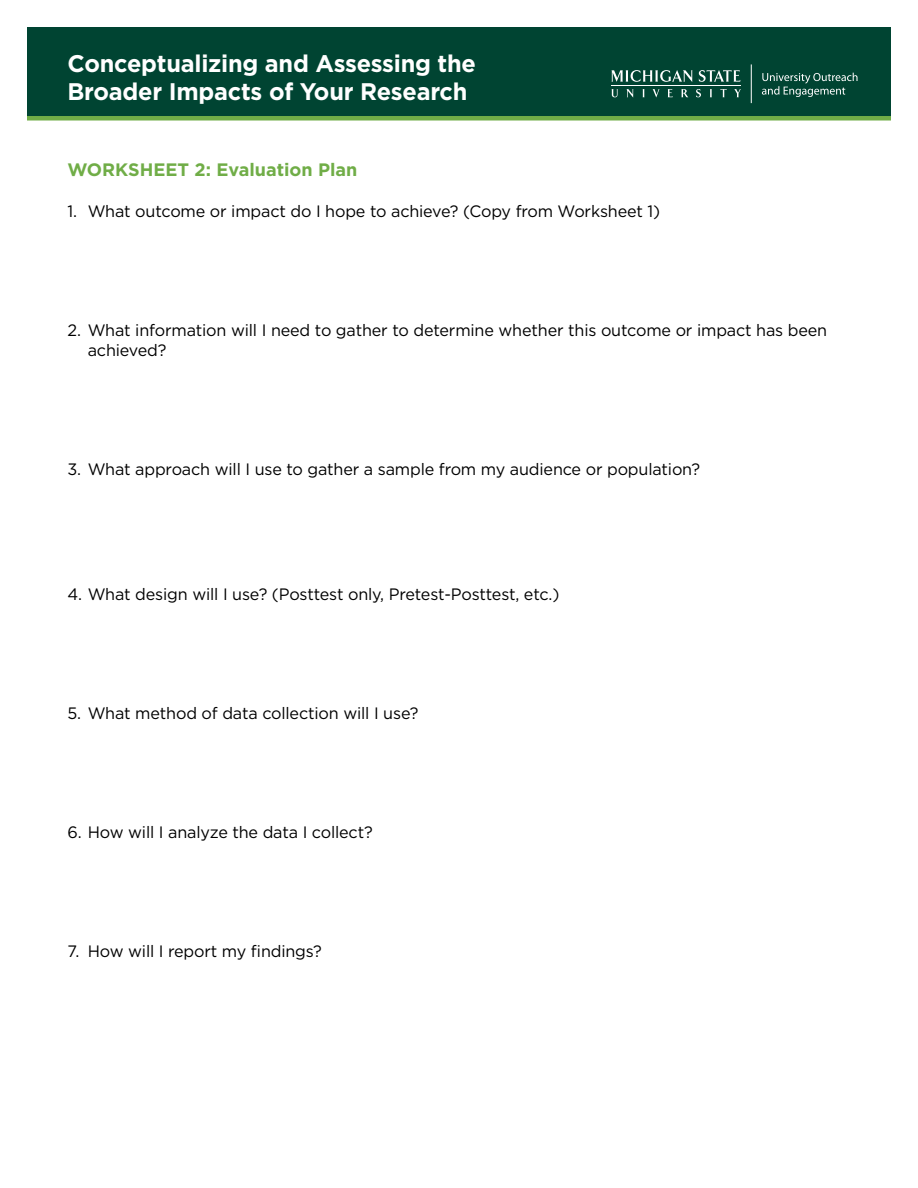
<style>
.page{position:relative;width:918px;height:1188px;background:#fff}
.page>*{position:absolute;margin:0;border:0;box-sizing:border-box;transform-origin:0 0}
.t1{font:700 24px/28.5px "Gotham";letter-spacing:-.01em;color:#fff}
.t2{font:700 18px "Gotham";color:#70ad47}
.t3{font:16.5px/19.8px "Gotham";letter-spacing:-.01em;color:#000}
</style>
<div class="page">
<div style="left:27px;top:27px;width:864px;height:91px;background:#004432"></div>
<div style="left:27px;top:116px;width:864px;height:5px;background:#70ad47"></div>
<svg style="left:611px;top:89px;width:7px;height:8px"></svg>
<svg style="left:626px;top:89px;width:7px;height:9px"></svg>
<svg style="left:643px;top:89px;width:2px;height:8px"></svg>
<svg style="left:652px;top:89px;width:8px;height:9px"></svg>
<svg style="left:668px;top:89px;width:5px;height:8px"></svg>
<svg style="left:681px;top:89px;width:7px;height:8px"></svg>
<svg style="left:696px;top:89px;width:5px;height:8px"></svg>
<svg style="left:710px;top:89px;width:2px;height:8px"></svg>
<svg style="left:720px;top:89px;width:7px;height:8px"></svg>
<svg style="left:734px;top:89px;width:7px;height:8px"></svg>
<svg style="left:611px;top:70px;width:82px;height:12px"></svg>
<svg style="left:699px;top:70px;width:42px;height:12px"></svg>
<hr style="left:611px;top:85px;width:130px;height:1px;background:#fff">
<hr style="left:751px;top:64px;width:1px;height:39px;background:#fff">
<svg style="left:762px;top:73px;width:96px;height:24px"></svg>
<p class="t1" style="left:68px;top:49px;width:410px">Conceptualizing and Assessing the<br>Broader Impacts of Your Research</p>
<p class="t2" style="left:68px;top:158px;width:291px">WORKSHEET 2: Evaluation Plan</p>
<p class="t3" style="left:68px;top:201px;width:594px">1. What outcome or impact do I hope to achieve? (Copy from Worksheet 1)</p>
<p class="t3" style="left:88px;top:320px;width:741px;text-indent:-20px">2. What information will I need to gather to determine whether this outcome or impact has been achieved?</p>
<p class="t3" style="left:68px;top:459px;width:634px">3. What approach will I use to gather a sample from my audience or population?</p>
<p class="t3" style="left:68px;top:584px;width:493px">4. What design will I use? (Posttest only, Pretest-Posttest, etc.)</p>
<p class="t3" style="left:68px;top:703px;width:352px">5. What method of data collection will I use?</p>
<p class="t3" style="left:68px;top:822px;width:307px">6. How will I analyze the data I collect?</p>
<p class="t3" style="left:68px;top:941px;width:256px">7. How will I report my findings?</p>
</div>
